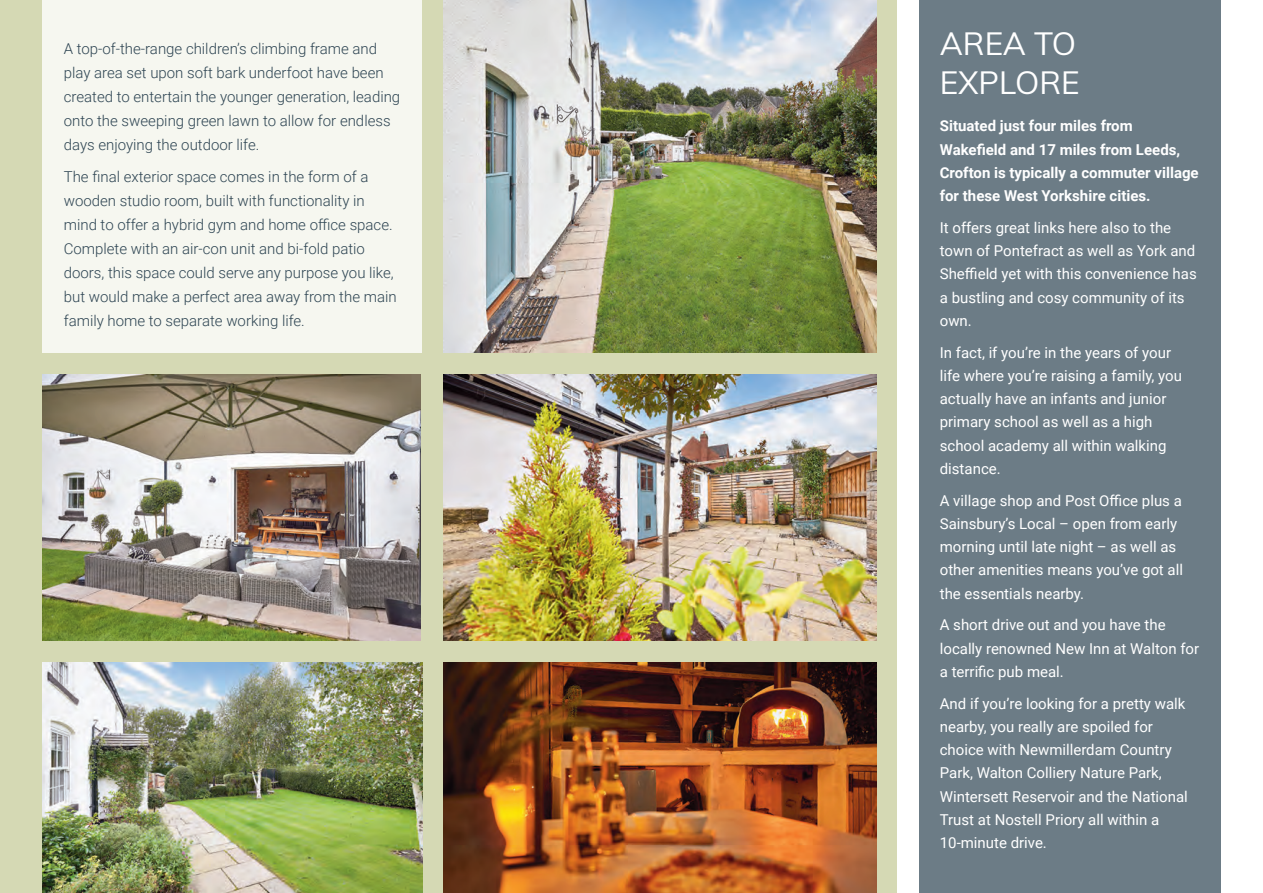
<style>
.page{position:relative;width:1263px;height:893px;background:#fff}
.page>*{position:absolute;margin:0;border:0;box-sizing:border-box;transform-origin:0 0}
.t1{font:31.5px/38.5px "Muli";color:#fff}
.t2{font:15px/23.2px "Roboto";color:#fff}
.t3{font:300 15px/24px "Roboto";color:#2d4452}
.t4{font:700 15px/23.2px "Roboto";color:#fff}
</style>
<div class="page">
<div style="left:0;top:0;width:897px;height:893px;background:#d5d9b4"></div>
<div style="left:918px;top:0;width:302px;height:893px;background:#6c7c86"></div>
<img style="left:444px;top:0;width:432px;height:353px">
<div style="left:43px;top:0;width:379px;height:353px;background:#f6f7f0"></div>
<img style="left:43px;top:374px;width:378px;height:267px">
<img style="left:444px;top:374px;width:432px;height:267px">
<img style="left:43px;top:662px;width:379px;height:231px">
<img style="left:444px;top:662px;width:432px;height:231px">
<p class="t3" style="left:64px;top:36px;width:338px">A top-of-the-range children’s climbing frame and play area set upon soft bark underfoot have been created to entertain the younger generation, leading onto the sweeping green lawn to allow for endless days enjoying the outdoor life.</p>
<p class="t3" style="left:64px;top:164px;width:334px">The final exterior space comes in the form of a wooden studio room, built with functionality in mind to offer a hybrid gym and home office space.<br>Complete with an air-con unit and bi-fold patio doors, this space could serve any purpose you like, but would make a perfect area away from the main family home to separate working life.</p>
<p class="t1" style="left:940px;top:23px;width:141px">AREA TO<br>EXPLORE</p>
<p class="t4" style="left:940px;top:114px;width:260px">Situated just four miles from Wakefield and 17 miles from Leeds, Crofton is typically a commuter village for these West Yorkshire cities.</p>
<p class="t2" style="left:940px;top:215px;width:258px">It offers great links here also to the town of Pontefract as well as York and<br>Sheffield yet with this convenience has a bustling and cosy community of its own.</p>
<p class="t2" style="left:940px;top:340px;width:244px">In fact, if you’re in the years of your life where you’re raising a family, you actually have an infants and junior primary school as well as a high school academy all within walking distance.</p>
<p class="t2" style="left:940px;top:488px;width:245px">A village shop and Post Office plus a Sainsbury’s Local – open from early morning until late night – as well as other amenities means you’ve got all the essentials nearby.</p>
<p class="t2" style="left:940px;top:613px;width:261px">A short drive out and you have the locally renowned New Inn at Walton for a terrific pub meal.</p>
<p class="t2" style="left:940px;top:691px;width:250px">And if you’re looking for a pretty walk nearby, you really are spoiled for choice with Newmillerdam Country Park, Walton Colliery Nature Park, Wintersett Reservoir and the National Trust at Nostell Priory all within a 10-minute drive.</p>
</div>
